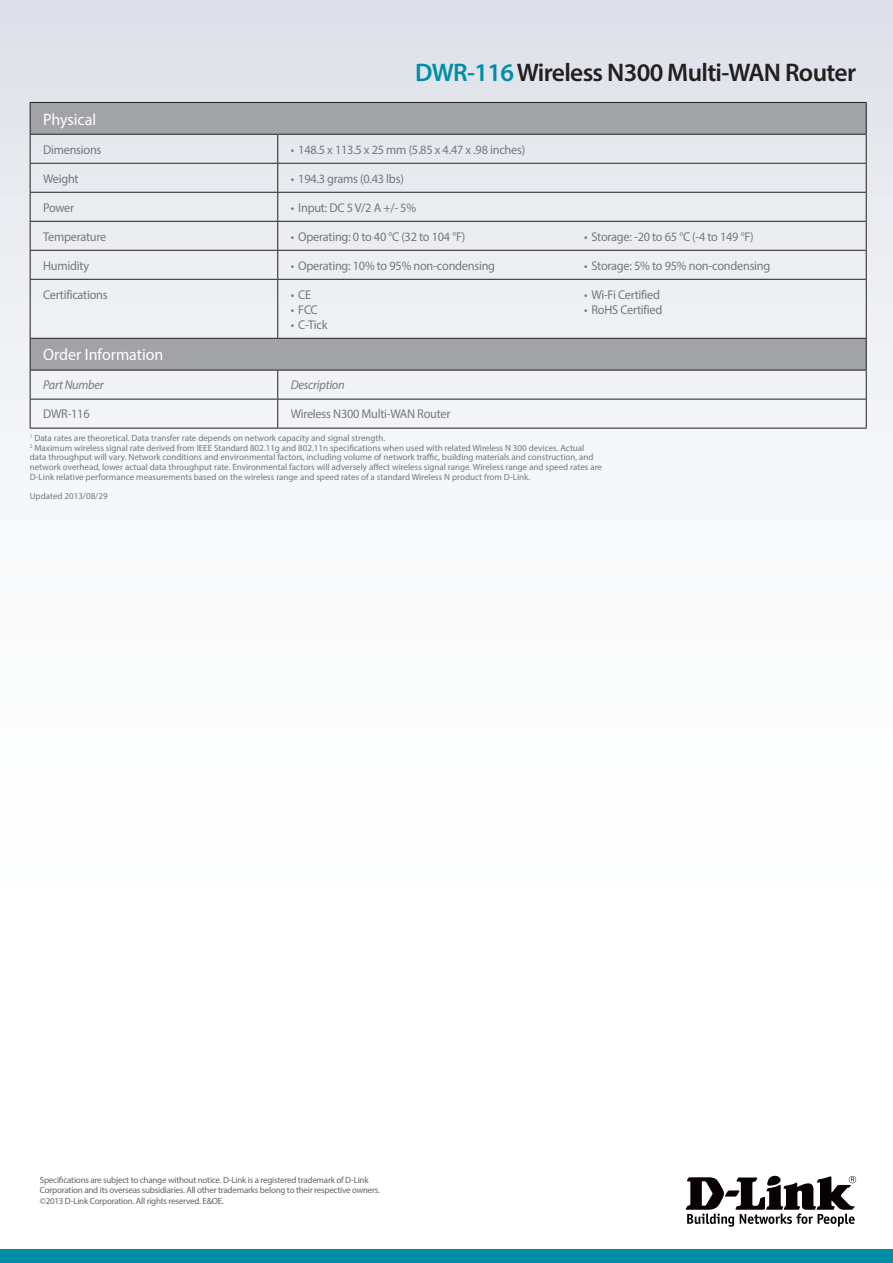
<style>
.page{position:relative;width:893px;height:1263px;background:#fff}
.page>*{position:absolute;margin:0;border:0;box-sizing:border-box;transform-origin:0 0}
.t1{font:600 25.5px "Myriad Pro";letter-spacing:-.025em;color:#231f20}
.t2{font:16.5px "Myriad Pro";color:#fff}
.t3{font:12.75px "Myriad Pro";letter-spacing:-.02em;color:#74787d}
.t4{font:italic 12.75px "Myriad Pro";letter-spacing:-.02em;color:#74787d}
.t5{font:9px/9.8px "Myriad Pro";color:#74787d}
.t6{font:9px/10.8px "Myriad Pro";letter-spacing:-.025em;color:#636366}
.s1{color:#008da8}
</style>
<div class="page">
<div style="left:0;top:0;width:893px;height:1084px;background:linear-gradient(to bottom,#e2e6ec,#fff)"></div>
<div style="left:0;top:1249px;width:893px;height:14px;background:#008da8"></div>
<svg style="left:686px;top:1176px;width:170px;height:51px"></svg>
<svg style="left:31px;top:103px;width:835px;height:267px;background:#d7d9dd"></svg>
<svg style="left:30px;top:135px;width:1px;height:144px"></svg>
<hr style="left:30px;top:280px;width:1px;height:58px;background:#231f20">
<svg style="left:866px;top:135px;width:1px;height:144px"></svg>
<hr style="left:866px;top:279px;width:1px;height:59px;background:#231f20">
<hr style="left:30px;top:339px;width:1px;height:31px;background:#231f20">
<hr style="left:866px;top:339px;width:1px;height:31px;background:#231f20">
<hr style="left:571px;top:250px;width:295px;height:1px;background:#231f20">
<hr style="left:571px;top:279px;width:295px;height:1px;background:#231f20">
<hr style="left:571px;top:338px;width:296px;height:1px;background:#231f20">
<hr style="left:571px;top:370px;width:296px;height:1px;background:#231f20">
<hr style="left:30px;top:102px;width:248px;height:1px;background:#231f20">
<hr style="left:278px;top:102px;width:293px;height:1px;background:#231f20">
<hr style="left:571px;top:102px;width:296px;height:1px;background:#231f20">
<hr style="left:30px;top:250px;width:248px;height:1px;background:#231f20">
<hr style="left:30px;top:279px;width:248px;height:1px;background:#231f20">
<hr style="left:30px;top:338px;width:248px;height:1px;background:#231f20">
<hr style="left:278px;top:370px;width:293px;height:1px;background:#231f20">
<svg style="left:277px;top:135px;width:1px;height:144px"></svg>
<hr style="left:277px;top:280px;width:1px;height:58px;background:#231f20">
<hr style="left:30px;top:370px;width:248px;height:1px;background:#231f20">
<hr style="left:278px;top:399px;width:293px;height:1px;background:#231f20">
<hr style="left:571px;top:399px;width:295px;height:1px;background:#231f20">
<hr style="left:278px;top:428px;width:293px;height:1px;background:#231f20">
<hr style="left:571px;top:428px;width:296px;height:1px;background:#231f20">
<svg style="left:866px;top:370px;width:1px;height:58px"></svg>
<hr style="left:30px;top:399px;width:248px;height:1px;background:#231f20">
<svg style="left:30px;top:370px;width:1px;height:58px"></svg>
<svg style="left:277px;top:370px;width:1px;height:58px"></svg>
<hr style="left:30px;top:428px;width:248px;height:1px;background:#231f20">
<hr style="left:278px;top:250px;width:293px;height:1px;background:#231f20">
<hr style="left:278px;top:279px;width:293px;height:1px;background:#231f20">
<hr style="left:278px;top:338px;width:293px;height:1px;background:#231f20">
<hr style="left:30px;top:103px;width:1px;height:31px;background:#231f20">
<hr style="left:866px;top:103px;width:1px;height:31px;background:#231f20">
<hr style="left:30px;top:134px;width:248px;height:1px;background:#231f20">
<hr style="left:278px;top:134px;width:293px;height:1px;background:#231f20">
<hr style="left:571px;top:134px;width:296px;height:1px;background:#231f20">
<hr style="left:30px;top:163px;width:248px;height:1px;background:#231f20">
<hr style="left:278px;top:163px;width:293px;height:1px;background:#231f20">
<hr style="left:571px;top:163px;width:295px;height:1px;background:#231f20">
<hr style="left:30px;top:192px;width:248px;height:1px;background:#231f20">
<hr style="left:278px;top:192px;width:293px;height:1px;background:#231f20">
<hr style="left:571px;top:192px;width:295px;height:1px;background:#231f20">
<hr style="left:30px;top:221px;width:248px;height:1px;background:#231f20">
<hr style="left:278px;top:221px;width:293px;height:1px;background:#231f20">
<hr style="left:571px;top:221px;width:295px;height:1px;background:#231f20">
<h1 class="t1" style="left:415px;top:56px;width:443px"><span class="s1">DWR-116</span> Wireless N300 Multi-WAN Router</h1>
<h2 class="t2" style="left:43px;top:109px;width:55px">Physical</h2>
<h3 class="t3" style="left:43px;top:141px;width:60px">Dimensions</h3>
<h3 class="t3" style="left:291px;top:141px;width:236px">• 148.5 x 113.5 x 25 mm (5.85 x 4.47 x .98 inches)</h3>
<h3 class="t3" style="left:43px;top:170px;width:37px">Weight</h3>
<h3 class="t3" style="left:291px;top:170px;width:115px">• 194.3 grams (0.43 lbs)</h3>
<h3 class="t3" style="left:43px;top:199px;width:33px">Power</h3>
<h3 class="t3" style="left:291px;top:199px;width:127px">• Input: DC 5 V/2 A +/- 5%</h3>
<h3 class="t3" style="left:43px;top:228px;width:65px">Temperature</h3>
<h3 class="t3" style="left:291px;top:228px;width:176px">• Operating: 0 to 40 °C (32 to 104 °F)</h3>
<h3 class="t3" style="left:584px;top:228px;width:171px">• Storage: -20 to 65 °C (-4 to 149 °F)</h3>
<h3 class="t3" style="left:43px;top:257px;width:48px">Humidity</h3>
<h3 class="t3" style="left:291px;top:257px;width:206px">• Operating: 10% to 95% non-condensing</h3>
<h3 class="t3" style="left:584px;top:257px;width:188px">• Storage: 5% to 95% non-condensing</h3>
<h3 class="t3" style="left:43px;top:286px;width:66px">Certifications</h3>
<h3 class="t3" style="left:291px;top:286px;width:22px">• CE</h3>
<h3 class="t3" style="left:291px;top:301px;width:29px">• FCC</h3>
<h3 class="t3" style="left:291px;top:316px;width:38px">• C-Tick</h3>
<h3 class="t3" style="left:584px;top:286px;width:78px">• Wi-Fi Certified</h3>
<h3 class="t3" style="left:584px;top:301px;width:80px">• RoHS Certified</h3>
<h2 class="t2" style="left:43px;top:345px;width:122px">Order Information</h2>
<h3 class="t4" style="left:43px;top:377px;width:62px">Part Number</h3>
<h3 class="t4" style="left:291px;top:377px;width:55px">Description</h3>
<h3 class="t3" style="left:43px;top:406px;width:48px">DWR-116</h3>
<h3 class="t3" style="left:291px;top:406px;width:161px">Wireless N300 Multi-WAN Router</h3>
<p class="t5" style="left:30px;top:433px;width:574px"><sup>1</sup> Data rates are theoretical. Data transfer rate depends on network capacity and signal strength.<br><sup>2</sup> Maximum wireless signal rate derived from IEEE Standard 802.11g and 802.11n specifications when used with related Wireless N 300 devices. Actual data throughput will vary. Network conditions and environmental factors, including volume of network traffic, building materials and construction, and network overhead, lower actual data throughput rate. Environmental factors will adversely affect wireless signal range. Wireless range and speed rates are D-Link relative performance measurements based on the wireless range and speed rates of a standard Wireless N product from D-Link.</p>
<p class="t5" style="left:30px;top:491px;width:79px">Updated 2013/08/29</p>
<p class="t6" style="left:40px;top:1174px;width:342px">Specifications are subject to change without notice. D-Link is a registered trademark of D-Link<br>Corporation and its overseas subsidiaries. All other trademarks belong to their respective owners. ©2013 D-Link Corporation. All rights reserved. E&amp;OE.</p>
</div>
